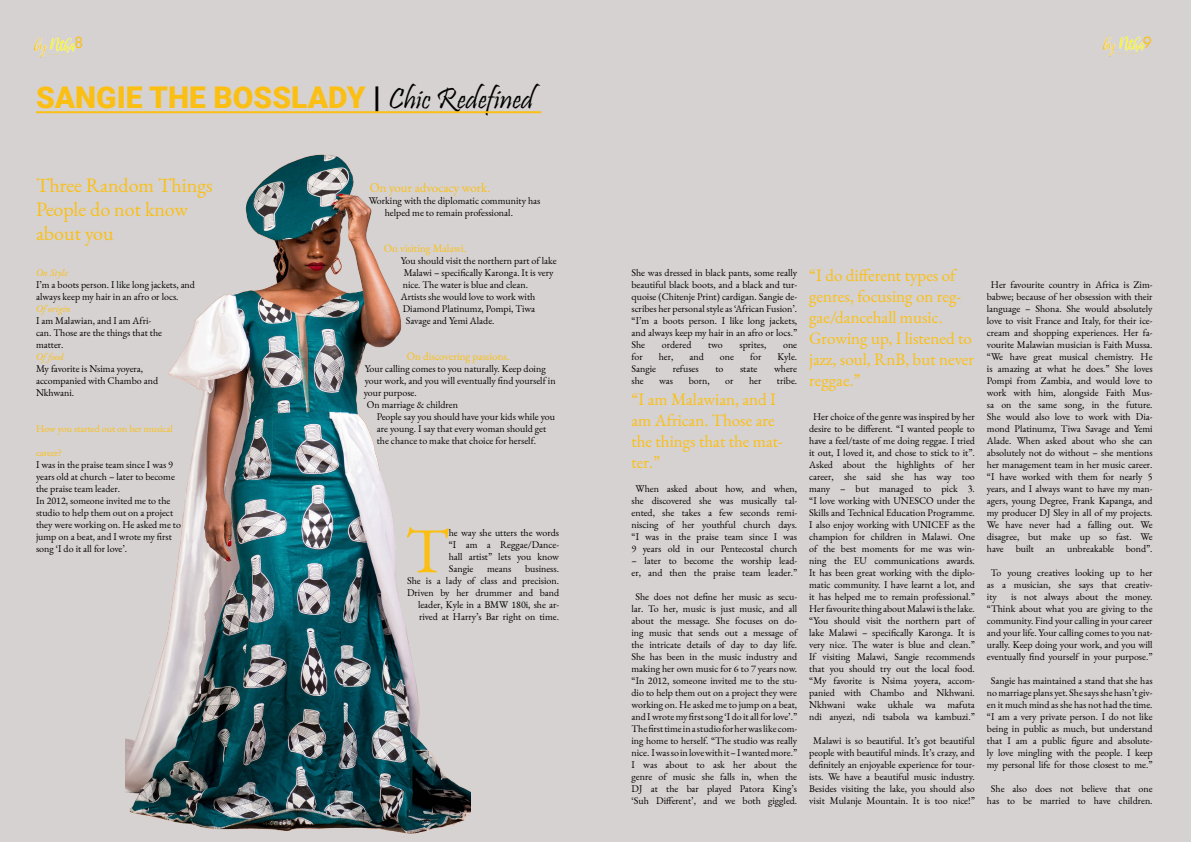
<style>
.page{position:relative;width:1191px;height:842px;background:#fff}
.page>*{position:absolute;margin:0;border:0;box-sizing:border-box;transform-origin:0 0}
.t1{font:64.9px "EB Garamond";color:#fbbf13}
.t2{font:900 30px "Roboto";color:#fbbf13}
.t3{font:20px/24px "EB Garamond";color:#fbbf13}
.t4{font:17px/21px "EB Garamond";color:#fbbf13}
.t5{font:15px "Futura Std";color:#fbbf13}
.t6{font:13px "EB Garamond";color:#fbbf13}
.t7{font:11px "EB Garamond";color:#fbbf13}
.t8{font:10px/12px "EB Garamond";color:#000;text-align:center}
.t9{font:10px "EB Garamond";color:#fbbf13}
.t10{font:italic 10px "EB Garamond";color:#fbbf13}
.s1{color:#000}
.s2{font-family:"Pristina";font-weight:400;color:#000}
</style>
<div class="page">
<div style="left:0;top:0;width:1191px;height:841px;background:#d6d2d1"></div>
<hr style="left:36px;top:111px;width:505px;height:2px;background:#fbbf13">
<img style="left:125px;top:113px;width:345px;height:729px">
<img style="left:1103px;top:36px;width:42px;height:21px">
<img style="left:34px;top:37px;width:42px;height:21px">
<h3 class="t5" style="left:74px;top:33px;width:11px">8</h3>
<h3 class="t5" style="left:1143px;top:33px;width:11px">9</h3>
<h2 class="t2" style="left:36px;top:77px;width:499px">SANGIE THE BOSSLADY <span class="s1">|</span> <span class="s2">Chic Redefined</span></h2>
<h3 class="t3" style="left:36px;top:173px;width:178px">Three Random Things<br>People do not know about you</h3>
<p class="t10" style="left:36px;top:266px;width:34px">On Style</p>
<p class="t8" style="left:36px;top:279px;width:160px;text-align:left">I’m a boots person. I like long jackets, and always keep my hair in an afro or locs.</p>
<p class="t10" style="left:36px;top:302px;width:36px">Of origin</p>
<p class="t8" style="left:36px;top:315px;width:128px;text-align:left">I am Malawian, and I am Afri&shy;can. Those are the things that the matter.</p>
<p class="t10" style="left:36px;top:350px;width:30px">Of food</p>
<p class="t8" style="left:36px;top:363px;width:124px;text-align:left">My favorite is Nsima yoyera, accompanied with Chambo and<br>Nkhwani.</p>
<p class="t9" style="left:36px;top:422px;width:138px">How you started out on her musical</p>
<p class="t9" style="left:36px;top:446px;width:28px">career?</p>
<p class="t8" style="left:36px;top:459px;width:146px;text-align:left">I was in the praise team since I was 9 years old at church – later to become the praise team leader.<br>In 2012, someone invited me to the studio to help them out on a project they were working on. He asked me to jump on a beat, and I wrote my first song ‘I do it all for love’.</p>
<h3 class="t6" style="left:370px;top:179px;width:122px">On your advocacy work.</h3>
<p class="t8" style="left:385px;top:195px;width:157px;text-align:left;text-indent:-16px">Working with the diplomatic community has helped me to remain professional.</p>
<p class="t7" style="left:384px;top:241px;width:84px">On visiting Malawi.</p>
<p class="t8" style="left:401px;top:255px;width:157px">You should visit the northern part of lake</p>
<p class="t8" style="left:404px;top:267px;width:151px">Malawi – specifically Karonga. It is very</p>
<p class="t8" style="left:403px;top:279px;width:127px">nice. The water is blue and clean.</p>
<p class="t8" style="left:401px;top:291px;width:136px">Artists she would love to work with</p>
<p class="t8" style="left:403px;top:303px;width:134px">Diamond Platinumz, Pompi, Tiwa</p>
<p class="t8" style="left:406px;top:315px;width:90px">Savage and Yemi Alade.</p>
<p class="t7" style="left:407px;top:349px;width:104px">On discovering passions.</p>
<p class="t8" style="left:365px;top:363px;width:182px">Your calling comes to you naturally. Keep doing</p>
<p class="t8" style="left:365px;top:375px;width:192px">your work, and you will eventually find yourself in</p>
<p class="t8" style="left:364px;top:387px;width:55px">your purpose.</p>
<p class="t8" style="left:367px;top:399px;width:93px">On marriage &amp; children</p>
<p class="t8" style="left:377px;top:411px;width:180px">People say you should have your kids while you</p>
<p class="t8" style="left:377px;top:423px;width:171px">are young. I say that every woman should get</p>
<p class="t8" style="left:377px;top:435px;width:161px">the chance to make that choice for herself.</p>
<h1 class="t1" style="left:405px;top:508px;width:45px">T</h1>
<p class="t8" style="left:449px;top:527px;width:112px;text-align:justify">he way she utters the words “I am a Reggae/Dance&shy;hall artist” lets you know Sangie</p>
<p class="t8" style="left:407px;top:563px;width:154px;text-align:right">business.<br>She is a lady of class and precision.<br>Driven by her drummer and band leader, Kyle in a BMW 180i, she ar&shy;rived at Harry’s Bar right on time.</p>
<p class="t8" style="left:487px;top:563px;width:26px">means</p>
<p class="t8" style="left:631px;top:267px;width:167px;text-align:justify">She was dressed in black pants, some really beautiful black boots, and a black and tur&shy;quoise (Chitenje Print) cardigan. Sangie de&shy;scribes her personal style as ‘African Fusion’. “I’m a boots person. I like long jackets, and always keep my hair in an afro or locs.” She</p>
<p class="t8" style="left:662px;top:339px;width:31px">ordered</p>
<p class="t8" style="left:708px;top:339px;width:16px">two</p>
<p class="t8" style="left:739px;top:339px;width:28px">sprites,</p>
<p class="t8" style="left:783px;top:339px;width:16px">one</p>
<p class="t8" style="left:631px;top:351px;width:13px">for</p>
<p class="t8" style="left:659px;top:351px;width:16px">her,</p>
<p class="t8" style="left:689px;top:351px;width:16px">and</p>
<p class="t8" style="left:720px;top:351px;width:16px">one</p>
<p class="t8" style="left:750px;top:351px;width:13px">for</p>
<p class="t8" style="left:777px;top:351px;width:21px">Kyle.</p>
<p class="t8" style="left:631px;top:363px;width:26px">Sangie</p>
<p class="t8" style="left:672px;top:363px;width:28px">refuses</p>
<p class="t8" style="left:715px;top:363px;width:10px">to</p>
<p class="t8" style="left:740px;top:363px;width:19px">state</p>
<p class="t8" style="left:774px;top:363px;width:25px">where</p>
<p class="t8" style="left:631px;top:375px;width:14px">she</p>
<p class="t8" style="left:659px;top:375px;width:15px">was</p>
<p class="t8" style="left:688px;top:375px;width:23px">born,</p>
<p class="t8" style="left:725px;top:375px;width:10px">or</p>
<p class="t8" style="left:749px;top:375px;width:14px">her</p>
<p class="t8" style="left:777px;top:375px;width:22px">tribe.</p>
<h3 class="t4" style="left:631px;top:389px;width:153px">“I am Malawian, and I am African. Those are the things that the mat&shy;ter.”</h3>
<p class="t8" style="left:631px;top:483px;width:167px">When asked about how, and when, she discovered she was musically tal&shy;ented, she takes a few seconds remi&shy;niscing of her youthful church days. “I was in the praise team since I was 9 years old in our Pentecostal church</p>
<p class="t8" style="left:631px;top:555px;width:167px;text-align:left">– later to become the worship lead&shy;er, and then the praise team leader.”</p>
<p class="t8" style="left:631px;top:591px;width:167px">She does not define her music as secu&shy;lar. To her, music is just music, and all about the message. She focuses on do&shy;ing music that sends out a message of the intricate details of day to day life.<br>She has been in the music industry and making her own music for 6 to 7 years now. “In 2012, someone invited me to the stu&shy;dio to help them out on a project they were working on. He asked me to jump on a beat, and I wrote my first song ‘I do it all for love’.” The first time in a studio for her was like com&shy;ing home to herself. “The studio was really nice. I was so in love with it – I wanted more.” I was about to ask her about the genre of music she falls in, when the DJ at the bar played Patora King’s ‘Suh Different’, and we both giggled.</p>
<h3 class="t4" style="left:809px;top:265px;width:166px">“I do different types of genres, focusing on reg&shy;gae/dancehall music.<br>Growing up, I listened to jazz, soul, RnB, but never reggae.”</h3>
<p class="t8" style="left:809px;top:411px;width:167px">Her choice of the genre was inspired by her desire to be different. “I wanted people to have a feel/taste of me doing reggae. I tried it out, I loved it, and chose to stick to it”.<br>Asked about the highlights of her career, she said she has way too many – but managed to pick 3. “I love working with UNESCO under the Skills and Technical Education Programme.<br>I also enjoy working with UNICEF as the champion for children in Malawi. One of the best moments for me was win&shy;ning the EU communications awards.<br>It has been great working with the diplo&shy;matic community. I have learnt a lot, and it has helped me to remain professional.” Her favourite thing about Malawi is the lake. “You should visit the northern part of lake Malawi – specifically Karonga. It is very nice. The water is blue and clean.” If visiting Malawi, Sangie recommends that you should try out the local food. “My favorite is Nsima yoyera, accom&shy;panied with Chambo and Nkhwani.<br>Nkhwani wake ukhale wa mafuta ndi anyezi, ndi tsabola wa kambuzi.”</p>
<p class="t8" style="left:809px;top:735px;width:167px">Malawi is so beautiful. It’s got beautiful people with beautiful minds. It’s crazy, and definitely an enjoyable experience for tour&shy;ists. We have a beautiful music industry.<br>Besides visiting the lake, you should also visit Mulanje Mountain. It is too nice!”</p>
<p class="t8" style="left:987px;top:279px;width:167px">Her favourite country in Africa is Zim&shy;babwe; because of her obsession with their language – Shona. She would absolutely love to visit France and Italy, for their ice&shy;cream and shopping experiences. Her fa&shy;vourite Malawian musician is Faith Mussa. “We have great musical chemistry. He is amazing at what he does.” She loves Pompi from Zambia, and would love to work with him, alongside Faith Mus&shy;sa on the same song, in the future.<br>She would also love to work with Dia&shy;mond Platinumz, Tiwa Savage and Yemi Alade. When asked about who she can absolutely not do without – she mentions her management team in her music career. “I have worked with them for nearly 5 years, and I always want to have my man&shy;agers, young Degree, Frank Kapanga, and my producer DJ Sley in all of my projects.<br>We have never had a falling out. We disagree, but make up so fast. We have built an unbreakable bond”.</p>
<p class="t8" style="left:987px;top:567px;width:167px;text-align:justify;text-indent:4px">To young creatives looking up to her as a musician, she says that creativ&shy;ity</p>
<p class="t8" style="left:987px;top:591px;width:167px;text-align:justify;text-indent:24px">is not always about the money. “Think about what you are giving to the community. Find your calling in your career and your life. Your calling comes to you nat&shy;urally. Keep doing your work, and you will eventually find yourself in your purpose.”</p>
<p class="t8" style="left:987px;top:675px;width:167px">Sangie has maintained a stand that she has no marriage plans yet. She says she hasn’t giv&shy;en it much mind as she has not had the time. “I am a very private person. I do not like being in public as much, but understand that I am a public figure and absolute&shy;ly love mingling with the people. I keep my personal life for those closest to me.”</p>
<p class="t8" style="left:987px;top:783px;width:167px">She also does not believe that one has to be married to have children.</p>
</div>
